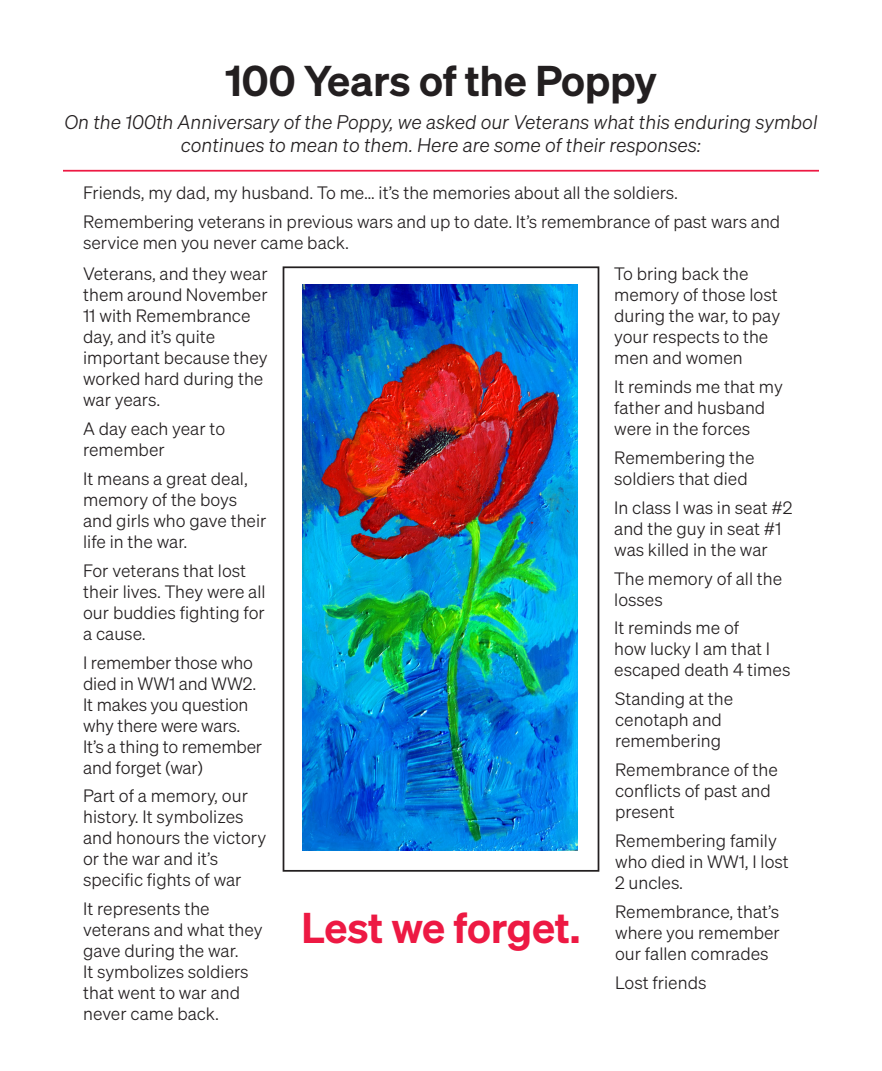
<style>
.page{position:relative;width:882px;height:1071px;background:#fff}
.page>*{position:absolute;margin:0;border:0;box-sizing:border-box;transform-origin:0 0}
.t1{font:600 42px "Sohne";color:#231f20}
.t2{font:600 42px "Sohne";color:#ed1943}
.t3{font:19.25px/23.1px "Sohne Leicht Kursiv";color:#231f20;text-align:center}
.t4{font:17.5px/21px "Sohne Leicht";color:#231f20}
</style>
<div class="page">
<hr style="left:63px;top:170px;width:756px;height:2px;background:#ed1943">
<img style="left:302px;top:285px;width:276px;height:566px">
<div style="left:283px;top:266px;width:316px;height:606px;border:2px solid #231f20"></div>
<p class="t1" style="left:225px;top:54px;width:433px">100 Years of the Poppy</p>
<p class="t3" style="left:64px;top:110px;width:755px">On the 100th Anniversary of the Poppy, we asked our Veterans what this enduring symbol continues to mean to them. Here are some of their responses:</p>
<p class="t4" style="left:83px;top:182px;width:596px">Friends, my dad, my husband. To me… it’s the memories about all the soldiers.</p>
<p class="t4" style="left:83px;top:211px;width:699px">Remembering veterans in previous wars and up to date. It’s remembrance of past wars and service men you never came back.</p>
<p class="t4" style="left:83px;top:263px;width:186px">Veterans, and they wear them around November<br>11 with Remembrance day, and it’s quite important because they worked hard during the war years.</p>
<p class="t4" style="left:83px;top:418px;width:144px">A day each year to remember</p>
<p class="t4" style="left:83px;top:468px;width:185px">It means a great deal, memory of the boys and girls who gave their life in the war.</p>
<p class="t4" style="left:83px;top:560px;width:184px">For veterans that lost their lives. They were all our buddies fighting for a cause.</p>
<p class="t4" style="left:83px;top:652px;width:181px">I remember those who died in WW1 and WW2.<br>It makes you question why there were wars.<br>It’s a thing to remember and forget (war)</p>
<p class="t4" style="left:83px;top:785px;width:185px">Part of a memory, our history. It symbolizes and honours the victory or the war and it’s specific fights of war</p>
<p class="t4" style="left:83px;top:898px;width:181px">It represents the veterans and what they gave during the war.<br>It symbolizes soldiers that went to war and never came back.</p>
<p class="t2" style="left:302px;top:901px;width:280px">Lest we forget.</p>
<p class="t4" style="left:614px;top:263px;width:167px">To bring back the memory of those lost during the war, to pay your respects to the men and women</p>
<p class="t4" style="left:614px;top:376px;width:170px">It reminds me that my father and husband were in the forces</p>
<p class="t4" style="left:614px;top:447px;width:142px">Remembering the soldiers that died</p>
<p class="t4" style="left:614px;top:497px;width:180px">In class I was in seat #2 and the guy in seat #1 was killed in the war</p>
<p class="t4" style="left:614px;top:568px;width:169px">The memory of all the losses</p>
<p class="t4" style="left:614px;top:617px;width:178px">It reminds me of<br>how lucky I am that I escaped death 4 times</p>
<p class="t4" style="left:615px;top:688px;width:120px">Standing at the cenotaph and remembering</p>
<p class="t4" style="left:615px;top:759px;width:164px">Remembrance of the conflicts of past and present</p>
<p class="t4" style="left:615px;top:830px;width:175px">Remembering family who died in WW1, I lost<br>2 uncles.</p>
<p class="t4" style="left:615px;top:901px;width:166px;text-align:justify">Remembrance, that’s where you remember our fallen comrades</p>
<p class="t4" style="left:615px;top:972px;width:93px">Lost friends</p>
</div>
